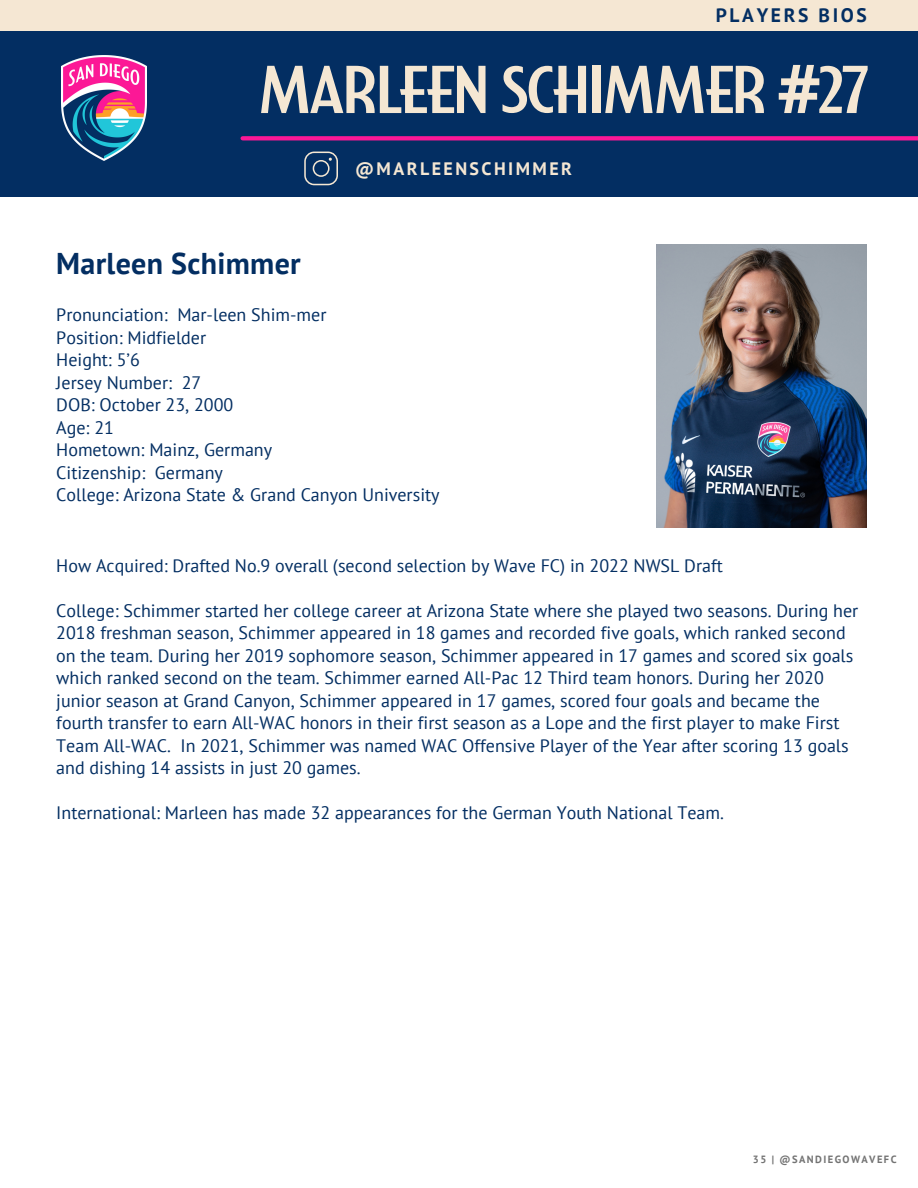
<style>
.page{position:relative;width:918px;height:1188px;background:#fff}
.page>*{position:absolute;margin:0;border:0;box-sizing:border-box;transform-origin:0 0}
.t1{font:67.5px "SDW";letter-spacing:-.055em;color:#f5e7d3}
.t2{font:700 30px "PT Sans";letter-spacing:.01em;color:#032e62}
.t3{font:700 19.5px "PT Sans";letter-spacing:.135em;color:#032e62}
.t4{font:18px/22.5px "PT Sans";color:#032e62}
.t5{font:700 18px "PT Sans";letter-spacing:.135em;color:#f5e7d3}
.t6{font:700 10.5px "PT Sans";letter-spacing:.135em;color:#737373}
.s1{font-family:"Noto Sans";font-weight:700}
</style>
<div class="page">
<img style="left:656px;top:245px;width:210px;height:282px">
<div style="left:0;top:30px;width:918px;height:167px;background:#032e62"></div>
<div style="left:243px;top:136px;width:675px;height:5px;background:#fc1896"></div>
<svg style="left:304px;top:152px;width:34px;height:33px"></svg>
<img style="left:62px;top:56px;width:84px;height:104px">
<div style="left:0;top:0;width:918px;height:31px;background:#f5e7d3"></div>
<p class="t3" style="left:716px;top:2px;width:153px">PLAYERS BIOS</p>
<p class="t1" style="left:257px;top:62px;width:614px">MARLEEN SCHIMMER <span class="s1">#</span>27</p>
<p class="t5" style="left:355px;top:157px;width:218px">@MARLEENSCHIMMER</p>
<p class="t2" style="left:56px;top:243px;width:246px">Marleen Schimmer</p>
<p class="t4" style="left:56px;top:303px;width:272px">Pronunciation: Mar-leen Shim-mer</p>
<p class="t4" style="left:56px;top:326px;width:151px">Position: Midfielder</p>
<p class="t4" style="left:56px;top:348px;width:85px">Height: 5’6</p>
<p class="t4" style="left:56px;top:371px;width:146px">Jersey Number: 27</p>
<p class="t4" style="left:56px;top:393px;width:179px">DOB: October 23, 2000</p>
<p class="t4" style="left:56px;top:416px;width:59px">Age: 21</p>
<p class="t4" style="left:56px;top:438px;width:217px">Hometown: Mainz, Germany</p>
<p class="t4" style="left:56px;top:461px;width:168px">Citizenship: Germany</p>
<p class="t4" style="left:56px;top:483px;width:385px">College: Arizona State &amp; Grand Canyon University</p>
<p class="t4" style="left:56px;top:554px;width:668px">How Acquired: Drafted No.9 overall (second selection by Wave FC) in 2022 NWSL Draft</p>
<p class="t4" style="left:56px;top:599px;width:804px">College: Schimmer started her college career at Arizona State where she played two seasons. During her 2018 freshman season, Schimmer appeared in 18 games and recorded five goals, which ranked second on the team. During her 2019 sophomore season, Schimmer appeared in 17 games and scored six goals which ranked second on the team. Schimmer earned All-Pac 12 Third team honors. During her 2020 junior season at Grand Canyon, Schimmer appeared in 17 games, scored four goals and became the fourth transfer to earn All-WAC honors in their first season as a Lope and the first player to make First Team All-WAC. In 2021, Schimmer was named WAC Offensive Player of the Year after scoring 13 goals and dishing 14 assists in just 20 games.</p>
<p class="t4" style="left:56px;top:801px;width:669px">International: Marleen has made 32 appearances for the German Youth National Team.</p>
<p class="t6" style="left:753px;top:1152px;width:145px">35 | @SANDIEGOWAVEFC</p>
</div>
